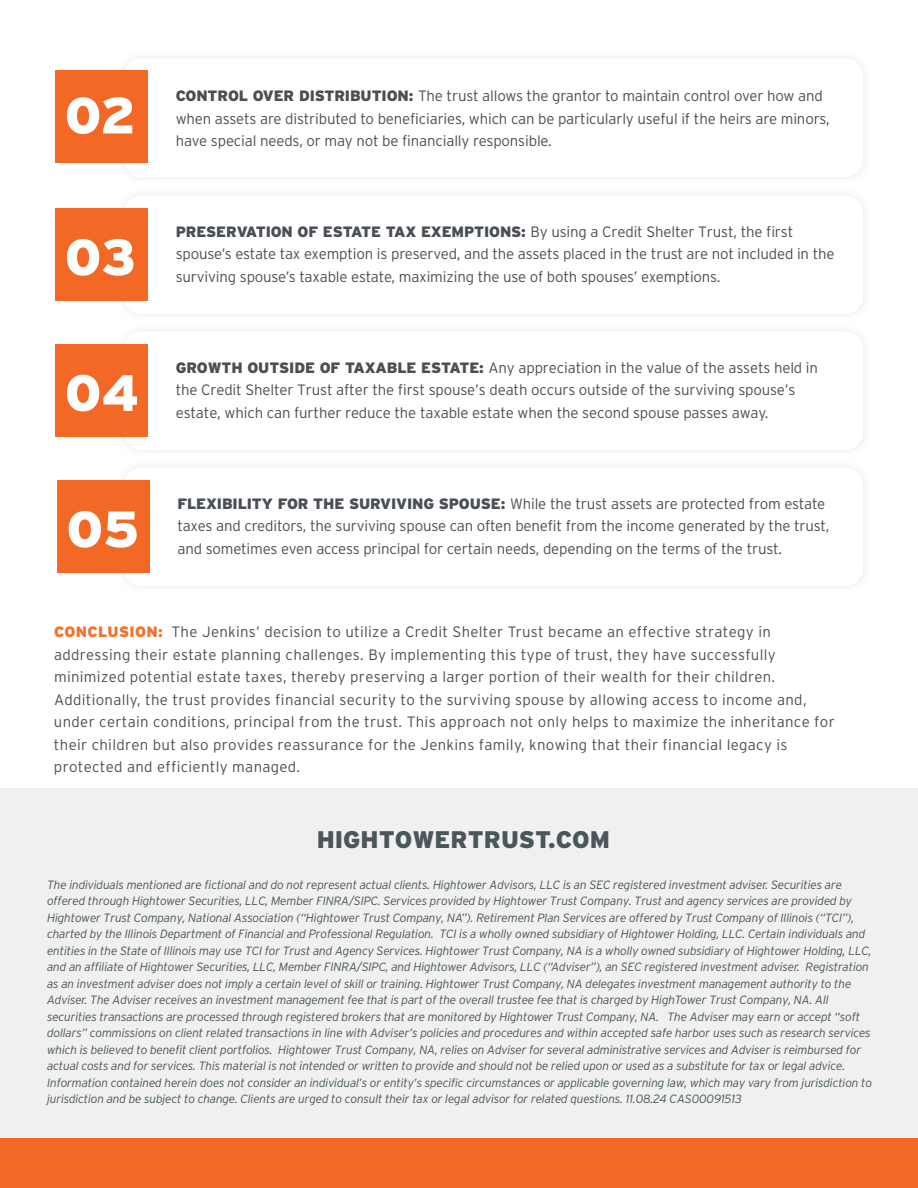
<style>
.page{position:relative;width:918px;height:1188px;background:#fff}
.page>*{position:absolute;margin:0;border:0;box-sizing:border-box;transform-origin:0 0}
.t1{font:900 51px "Interstate";letter-spacing:-.005em;color:#fff}
.t2{font:900 24px "Interstate";color:#49575c}
.t3{font:300 15px/22.5px "Interstate";letter-spacing:-.01em;color:#4b4f54}
.t4{font:300 15px/22.5px "Interstate";letter-spacing:.02em;color:#4b4f54}
.t5{font:italic 300 12px/16.5px "Interstate";letter-spacing:-.02em;color:#49575c}
.s1{font-weight:900;color:#494f54}
.s2{font-weight:900;color:#f0722e}
</style>
<div class="page">
<div style="left:115px;top:187px;width:756px;height:136px;background:#fbfbfa"></div>
<div style="left:124px;top:195px;width:739px;height:119px;background:#fff;border-radius:18px"></div>
<div style="left:55px;top:208px;width:93px;height:93px;background:#f36824"></div>
<div style="left:0;top:788px;width:918px;height:385px;background:#f1f0f0"></div>
<div style="left:0;top:1138px;width:918px;height:50px;background:#f36824"></div>
<div style="left:115px;top:50px;width:756px;height:136px;background:#fbfbfa"></div>
<div style="left:124px;top:58px;width:739px;height:119px;background:#fff;border-radius:18px"></div>
<div style="left:55px;top:70px;width:93px;height:93px;background:#f36824"></div>
<div style="left:115px;top:323px;width:756px;height:135px;background:#fbfbfa"></div>
<div style="left:124px;top:331px;width:739px;height:119px;background:#fff;border-radius:18px"></div>
<div style="left:55px;top:344px;width:93px;height:93px;background:#f36824"></div>
<div style="left:115px;top:459px;width:756px;height:136px;background:#fbfbfa"></div>
<div style="left:124px;top:467px;width:739px;height:119px;background:#fff;border-radius:18px"></div>
<div style="left:57px;top:480px;width:92px;height:93px;background:#f36824"></div>
<p class="t1" style="left:65px;top:86px;width:73px">02</p>
<p class="t3" style="left:176px;top:85px;width:655px"><span class="s1">CONTROL OVER DISTRIBUTION:</span> The trust allows the grantor to maintain control over how and when assets are distributed to beneficiaries, which can be particularly useful if the heirs are minors, have special needs, or may not be financially responsible.</p>
<p class="t1" style="left:65px;top:228px;width:72px">03</p>
<p class="t1" style="left:65px;top:364px;width:76px">04</p>
<p class="t1" style="left:67px;top:500px;width:74px">05</p>
<p class="t3" style="left:176px;top:220px;width:660px"><span class="s1">PRESERVATION OF ESTATE TAX EXEMPTIONS:</span> By using a Credit Shelter Trust, the first spouse’s estate tax exemption is preserved, and the assets placed in the trust are not included in the surviving spouse’s taxable estate, maximizing the use of both spouses’ exemptions.</p>
<p class="t3" style="left:176px;top:356px;width:644px"><span class="s1">GROWTH OUTSIDE OF TAXABLE ESTATE:</span> Any appreciation in the value of the assets held in the Credit Shelter Trust after the first spouse’s death occurs outside of the surviving spouse’s estate, which can further reduce the taxable estate when the second spouse passes away.</p>
<p class="t3" style="left:177px;top:492px;width:653px"><span class="s1">FLEXIBILITY FOR THE SURVIVING SPOUSE:</span> While the trust assets are protected from estate taxes and creditors, the surviving spouse can often benefit from the income generated by the trust, and sometimes even access principal for certain needs, depending on the terms of the trust.</p>
<p class="t4" style="left:54px;top:620px;width:782px"><span class="s2">CONCLUSION:</span> The Jenkins’ decision to utilize a Credit Shelter Trust became an effective strategy in addressing their estate planning challenges. By implementing this type of trust, they have successfully minimized potential estate taxes, thereby preserving a larger portion of their wealth for their children.<br>Additionally, the trust provides financial security to the surviving spouse by allowing access to income and, under certain conditions, principal from the trust. This approach not only helps to maximize the inheritance for their children but also provides reassurance for the Jenkins family, knowing that their financial legacy is protected and efficiently managed.</p>
<p class="t2" style="left:317px;top:826px;width:295px">HIGHTOWERTRUST.COM</p>
<p class="t5" style="left:47px;top:876px;width:827px">The individuals mentioned are fictional and do not represent actual clients. Hightower Advisors, LLC is an SEC registered investment adviser. Securities are offered through Hightower Securities, LLC, Member FINRA/SIPC. Services provided by Hightower Trust Company. Trust and agency services are provided by Hightower Trust Company, National Association (“Hightower Trust Company, NA”). Retirement Plan Services are offered by Trust Company of Illinois (“TCI”), charted by the Illinois Department of Financial and Professional Regulation. TCI is a wholly owned subsidiary of Hightower Holding, LLC. Certain individuals and entities in the State of Illinois may use TCI for Trust and Agency Services. Hightower Trust Company, NA is a wholly owned subsidiary of Hightower Holding, LLC, and an affiliate of Hightower Securities, LLC, Member FINRA/SIPC, and Hightower Advisors, LLC (“Adviser”), an SEC registered investment adviser. Registration as an investment adviser does not imply a certain level of skill or training. Hightower Trust Company, NA delegates investment management authority to the Adviser. The Adviser receives an investment management fee that is part of the overall trustee fee that is charged by HighTower Trust Company, NA. All securities transactions are processed through registered brokers that are monitored by Hightower Trust Company, NA. The Adviser may earn or accept “soft dollars” commissions on client related transactions in line with Adviser’s policies and procedures and within accepted safe harbor uses such as research services which is believed to benefit client portfolios. Hightower Trust Company, NA, relies on Adviser for several administrative services and Adviser is reimbursed for actual costs and for services. This material is not intended or written to provide and should not be relied upon or used as a substitute for tax or legal advice.<br>Information contained herein does not consider an individual’s or entity’s specific circumstances or applicable governing law, which may vary from jurisdiction to jurisdiction and be subject to change. Clients are urged to consult their tax or legal advisor for related questions. 11.08.24 CAS00091513</p>
</div>
